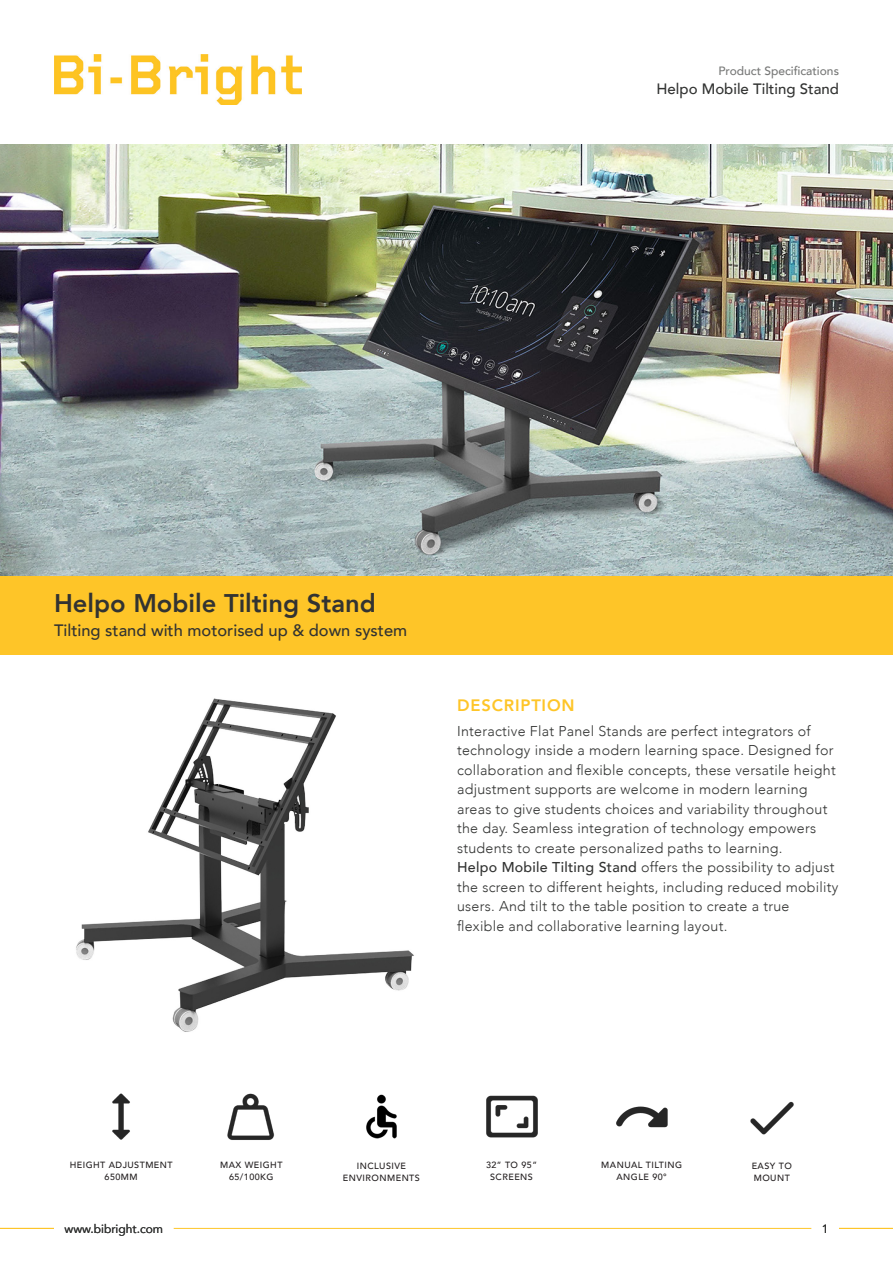
<style>
.page{position:relative;width:893px;height:1263px;background:#fff}
.page>*{position:absolute;margin:0;border:0;box-sizing:border-box;transform-origin:0 0}
.t1{font:800 25.5px "Avenir";color:#323332}
.t2{font:500 16.5px "Avenir";color:#323332}
.t3{font:800 16.5px "Avenir";letter-spacing:.05em;color:#fec528}
.t4{font:500 15px "Avenir";color:#323332}
.t5{font:300 14.25px/19.5px "Avenir";letter-spacing:.02em;color:#323332}
.t6{font:500 12px "Avenir";color:#777877}
.t7{font:12px "Avenir";color:#323332}
.t8{font:500 9px/12px "Avenir";letter-spacing:.05em;color:#231f20;text-align:center}
.s1{font-weight:500}
</style>
<div class="page">
<img style="left:54px;top:54px;width:247px;height:51px">
<hr style="left:174px;top:1228px;width:637px;height:1px;background:#fec528">
<hr style="left:839px;top:1228px;width:54px;height:1px;background:#fec528">
<hr style="left:0;top:1228px;width:54px;height:1px;background:#fec528">
<img style="left:0;top:144px;width:893px;height:432px">
<div style="left:0;top:576px;width:893px;height:78px;background:#fec528"></div>
<img style="left:76px;top:698px;width:338px;height:334px">
<img style="left:112px;top:1093px;width:18px;height:47px">
<img style="left:750px;top:1101px;width:44px;height:34px">
<img style="left:616px;top:1106px;width:52px;height:22px">
<img style="left:486px;top:1095px;width:52px;height:43px">
<img style="left:366px;top:1094px;width:31px;height:45px">
<img style="left:227px;top:1093px;width:47px;height:47px">
<p class="t6" style="left:718px;top:60px;width:122px">Product Specifications</p>
<p class="t4" style="left:656px;top:76px;width:184px">Helpo Mobile Tilting Stand</p>
<p class="t1" style="left:54px;top:583px;width:323px">Helpo Mobile Tilting Stand</p>
<p class="t2" style="left:54px;top:616px;width:355px">Tilting stand with motorised up &amp; down system</p>
<p class="t3" style="left:457px;top:693px;width:119px">DESCRIPTION</p>
<p class="t5" style="left:457px;top:721px;width:380px">Interactive Flat Panel Stands are perfect integrators of technology inside a modern learning space. Designed for collaboration and flexible concepts, these versatile height adjustment supports are welcome in modern learning areas to give students choices and variability throughout the day. Seamless integration of technology empowers students to create personalized paths to learning.</p>
<p class="t5" style="left:457px;top:858px;width:383px"><span class="s1">Helpo Mobile Tilting Stand</span> offers the possibility to adjust the screen to different heights, including reduced mobility users. And tilt to the table position to create a true flexible and collaborative learning layout.</p>
<p class="t8" style="left:486px;top:1158px;width:53px">32” TO 95”</p>
<p class="t8" style="left:490px;top:1170px;width:44px">SCREENS</p>
<p class="t8" style="left:70px;top:1158px;width:105px">HEIGHT ADJUSTMENT<br>650MM</p>
<p class="t8" style="left:752px;top:1159px;width:42px">EASY TO</p>
<p class="t8" style="left:220px;top:1159px;width:64px">MAX WEIGHT</p>
<p class="t8" style="left:229px;top:1171px;width:46px">65/100KG</p>
<p class="t8" style="left:601px;top:1159px;width:82px">MANUAL TILTING</p>
<p class="t8" style="left:616px;top:1171px;width:52px">ANGLE 90°</p>
<p class="t8" style="left:357px;top:1159px;width:51px">INCLUSIVE</p>
<p class="t8" style="left:343px;top:1171px;width:78px">ENVIRONMENTS</p>
<p class="t8" style="left:754px;top:1171px;width:38px">MOUNT</p>
<p class="t7" style="left:64px;top:1219px;width:100px">www.bibright.com</p>
<p class="t7" style="left:822px;top:1219px;width:8px">1</p>
</div>
